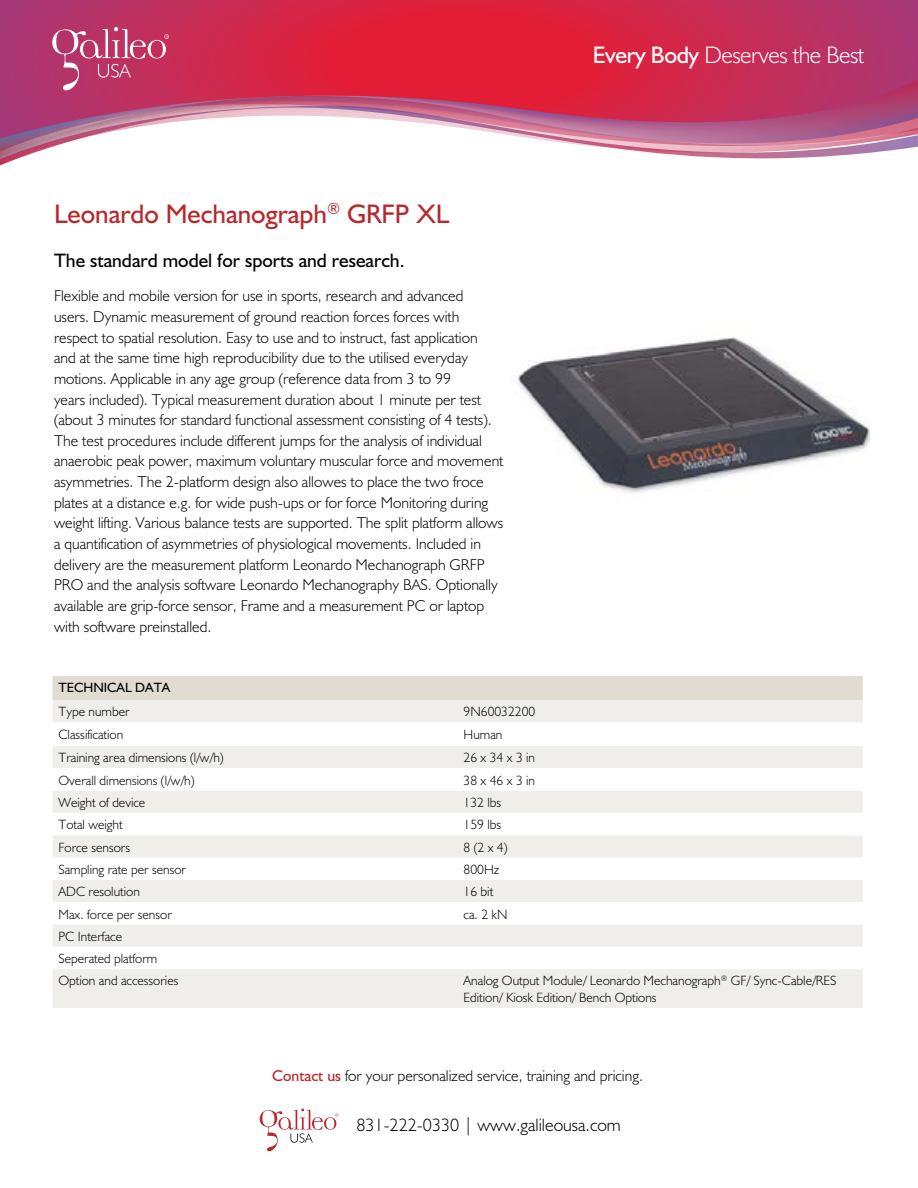
<style>
.page{position:relative;width:918px;height:1188px;background:#fff}
.page>*{position:absolute;margin:0;border:0;box-sizing:border-box;transform-origin:0 0}
.t1{font:27px "Humanist 521 BT";color:#b8292f}
.t2{font:300 24px "Humanist 521 BT";letter-spacing:-.02em;color:#fff}
.t3{font:19.5px "Humanist 521 BT";color:#000}
.t4{font:300 18px "Humanist 521 BT";color:#000}
.t5{font:300 15.75px/20.7px "Humanist 521 BT";color:#000}
.t6{font:300 13.5px/22.4px "Humanist 521 BT";color:#000}
.t7{font:13.5px "Humanist 521 BT";color:#000}
.s1{font-weight:400}
.s2{font-weight:400;color:#b8292f}
</style>
<div class="page">
<svg style="left:0;top:0;width:918px;height:106px;background:#cc294f"></svg>
<svg style="left:0;top:106px;width:918px;height:60px"></svg>
<svg style="left:260px;top:1109px;width:78px;height:42px"></svg>
<svg style="left:52px;top:27px;width:117px;height:63px;background:#c54c76"></svg>
<div style="left:52px;top:676px;width:811px;height:24px;background:#e1dcd2"></div>
<div style="left:52px;top:700px;width:811px;height:308px;background:#f0eeea"></div>
<svg style="left:52px;top:723px;width:811px;height:246px"></svg>
<img style="left:518px;top:337px;width:352px;height:156px">
<h1 class="t1" style="left:54px;top:197px;width:397px">Leonardo Mechanograph<sup>®</sup> GRFP XL</h1>
<p class="t3" style="left:54px;top:249px;width:352px">The standard model for sports and research.</p>
<p class="t5" style="left:54px;top:285px;width:451px">Flexible and mobile version for use in sports, research and advanced<br>users. Dynamic measurement of ground reaction forces forces with respect to spatial resolution. Easy to use and to instruct, fast application and at the same time high reproducibility due to the utilised everyday motions. Applicable in any age group (reference data from 3 to 99<br>years included). Typical measurement duration about 1 minute per test (about 3 minutes for standard functional assessment consisting of 4 tests).<br>The test procedures include different jumps for the analysis of individual anaerobic peak power, maximum voluntary muscular force and movement asymmetries. The 2-platform design also allowes to place the two froce plates at a distance e.g. for wide push-ups or for force Monitoring during weight lifting. Various balance tests are supported. The split platform allows a quantification of asymmetries of physiological movements. Included in delivery are the measurement platform Leonardo Mechanograph GRFP PRO and the analysis software Leonardo Mechanography BAS. Optionally available are grip-force sensor, Frame and a measurement PC or laptop with software preinstalled.</p>
<h2 class="t2" style="left:593px;top:40px;width:273px"><span class="s1">Every Body</span> Deserves the Best</h2>
<p class="t7" style="left:58px;top:679px;width:113px">TECHNICAL DATA</p>
<p class="t6" style="left:58px;top:700px;width:73px">Type number</p>
<p class="t6" style="left:464px;top:700px;width:73px">9N60032200</p>
<p class="t6" style="left:58px;top:723px;width:66px">Classification</p>
<p class="t6" style="left:464px;top:723px;width:40px">Human</p>
<p class="t6" style="left:58px;top:746px;width:167px">Training area dimensions (l/w/h)</p>
<p class="t6" style="left:464px;top:746px;width:73px">26 x 34 x 3 in</p>
<p class="t6" style="left:58px;top:769px;width:138px">Overall dimensions (l/w/h)</p>
<p class="t6" style="left:464px;top:769px;width:73px">38 x 46 x 3 in</p>
<p class="t6" style="left:58px;top:791px;width:88px">Weight of device</p>
<p class="t6" style="left:464px;top:791px;width:39px">132 lbs</p>
<p class="t6" style="left:58px;top:813px;width:66px">Total weight</p>
<p class="t6" style="left:464px;top:813px;width:39px">159 lbs</p>
<p class="t6" style="left:58px;top:836px;width:73px">Force sensors</p>
<p class="t6" style="left:464px;top:836px;width:45px">8 (2 x 4)</p>
<p class="t6" style="left:58px;top:858px;width:129px">Sampling rate per sensor</p>
<p class="t6" style="left:464px;top:858px;width:37px">800Hz</p>
<p class="t6" style="left:58px;top:880px;width:83px">ADC resolution</p>
<p class="t6" style="left:464px;top:880px;width:31px">16 bit</p>
<p class="t6" style="left:58px;top:902px;width:115px">Max. force per sensor</p>
<p class="t6" style="left:464px;top:902px;width:46px">ca. 2 kN</p>
<p class="t6" style="left:58px;top:925px;width:121px">PC Interface<br>Seperated platform<br>Option and accessories</p>
<p class="t6" style="left:464px;top:972px;width:374px;line-height:16.5px">Analog Output Module/ Leonardo Mechanograph<sup>®</sup> GF/ Sync-Cable/RES<br>Edition/ Kiosk Edition/ Bench Options</p>
<p class="t5" style="left:272px;top:1065px;width:372px"><span class="s2">Contact us</span> for your personalized service, training and pricing.</p>
<p class="t4" style="left:356px;top:1114px;width:266px">831-222-0330 | www.galileousa.com</p>
</div>
